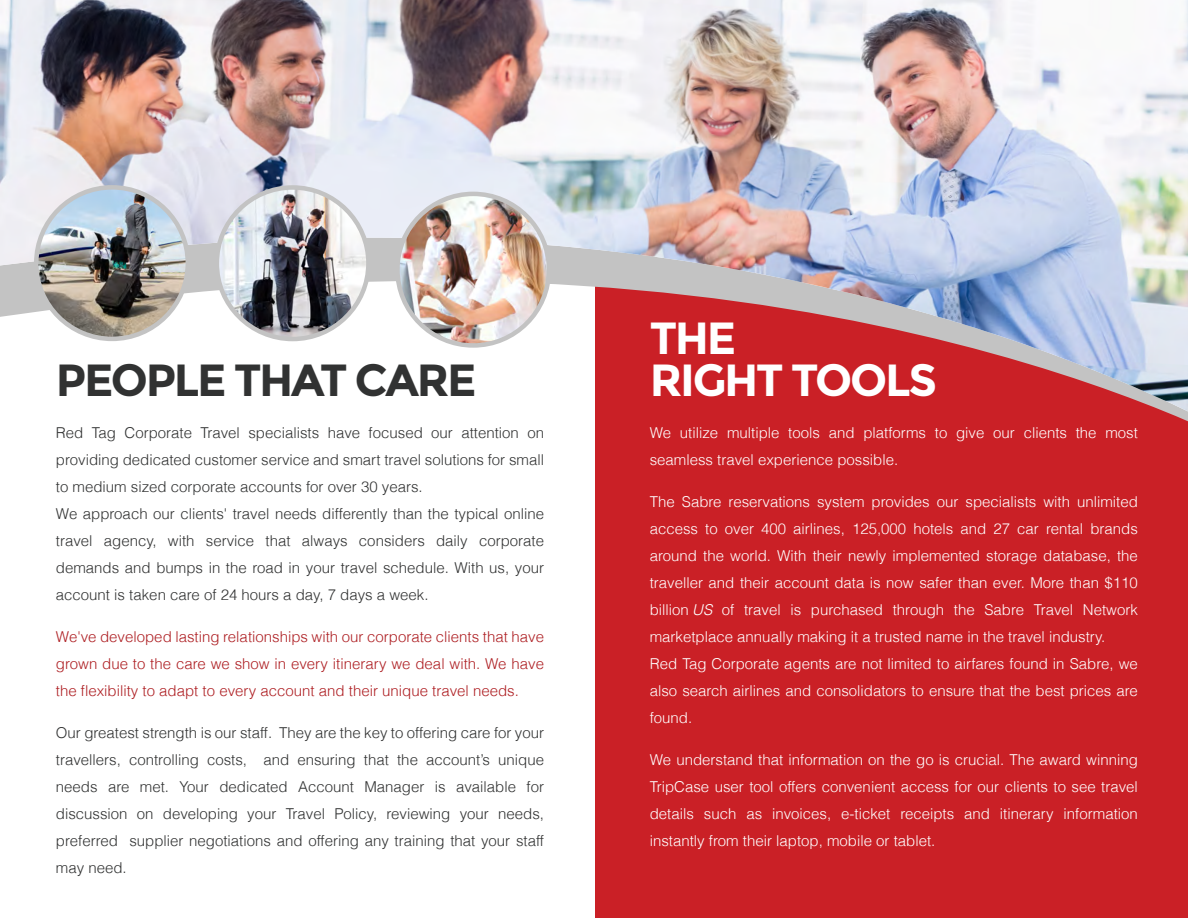
<style>
.page{position:relative;width:1188px;height:918px;background:#fff}
.page>*{position:absolute;margin:0;border:0;box-sizing:border-box;transform-origin:0 0}
.t1{font:700 45px "Montserrat";letter-spacing:-.05em;color:#313232}
.t2{font:700 45px/41.7px "Montserrat";letter-spacing:-.05em;color:#fff}
.t3{font:300 15px/27px "Helvetica";color:#fff}
.t4{font:300 15px/27px "Helvetica";color:#313232}
.t5{font:300 15px/27px "Helvetica";color:#ae1f23;text-align:justify}
.s1{font-style:italic}
</style>
<div class="page">
<div style="left:595px;top:0;width:593px;height:918px;background:#ca2026"></div>
<img style="left:0;top:0;width:1188px;height:411px">
<img style="left:217px;top:187px;width:151px;height:152px;border-radius:76px">
<div style="left:215px;top:185px;width:156px;height:156px;border:4px solid #c3c3c3;border-radius:50%"></div>
<img style="left:397px;top:194px;width:152px;height:151px;border-radius:76px">
<div style="left:395px;top:192px;width:156px;height:156px;border:4px solid #c3c3c3;border-radius:50%"></div>
<img style="left:36px;top:187px;width:152px;height:152px;border-radius:76px">
<div style="left:34px;top:185px;width:156px;height:156px;border:4px solid #c3c3c3;border-radius:50%"></div>
<h1 class="t1" style="left:56px;top:353px;width:422px">PEOPLE THAT CARE</h1>
<p class="t4" style="left:56px;top:418px;width:490px">Red Tag Corporate Travel specialists have focused our attention on providing dedicated customer service and smart travel solutions for small to medium sized corporate accounts for over 30 years.<br>We approach our clients' travel needs differently than the typical online travel agency, with service that always considers daily corporate demands and bumps in the road in your travel schedule. With us, your account is taken care of 24 hours a day, 7 days a week.</p>
<p class="t5" style="left:56px;top:622px;width:490px">We've developed lasting relationships with our corporate clients that have grown due to the care we show in every itinerary we deal with. We have the flexibility to adapt to every account and their unique travel needs.</p>
<p class="t4" style="left:56px;top:718px;width:490px;text-align:justify">Our greatest strength is our staff. They are the key to offering care for your travellers, controlling costs, and ensuring that the account’s unique needs are met. Your dedicated Account Manager is available for discussion on developing your Travel Policy, reviewing your needs, preferred supplier negotiations and offering any training that your staff may need.</p>
<h1 class="t2" style="left:650px;top:318px;width:289px">THE<br>RIGHT TOOLS</h1>
<p class="t3" style="left:650px;top:419px;width:490px">We utilize multiple tools and platforms to give our clients the most seamless travel experience possible.</p>
<p class="t3" style="left:650px;top:488px;width:490px">The Sabre reservations system provides our specialists with unlimited access to over 400 airlines, 125,000 hotels and 27 car rental brands around the world. With their newly implemented storage database, the traveller and their account data is now safer than ever. More than $110 billion <span class="s1">US</span> of travel is purchased through the Sabre Travel Network marketplace annually making it a trusted name in the travel industry.<br>Red Tag Corporate agents are not limited to airfares found in Sabre, we also search airlines and consolidators to ensure that the best prices are found.</p>
<p class="t3" style="left:650px;top:746px;width:490px;text-align:justify">We understand that information on the go is crucial. The award winning TripCase user tool offers convenient access for our clients to see travel details such as invoices, e-ticket receipts and itinerary information instantly from their laptop, mobile or tablet.</p>
</div>
